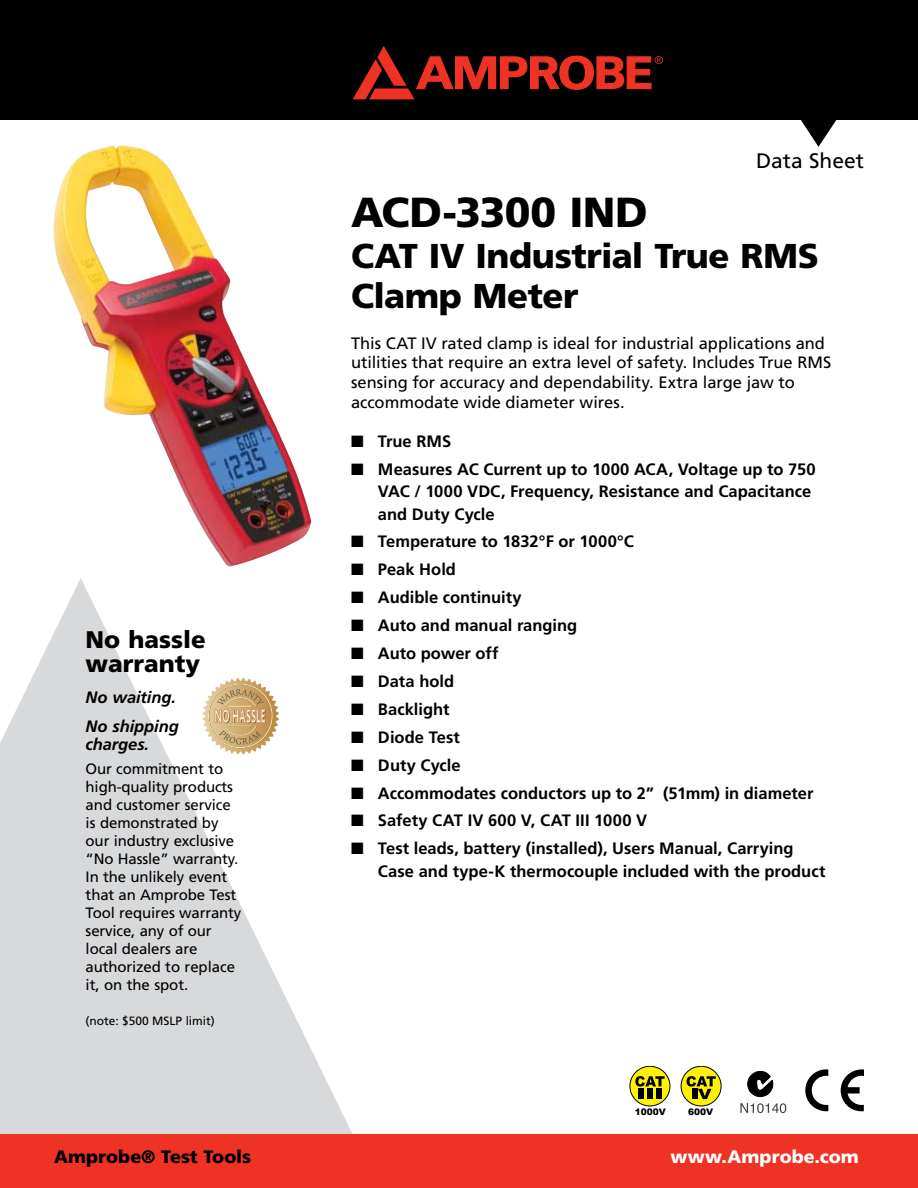
<style>
.page{position:relative;width:918px;height:1188px;background:#fff}
.page>*{position:absolute;margin:0;border:0;box-sizing:border-box;transform-origin:0 0}
.t1{font:900 42px "Frutiger";letter-spacing:-.015em;color:#000}
.t2{font:900 34.5px/40.5px "Frutiger";letter-spacing:-.015em;color:#000}
.t3{font:900 24px/24px "Frutiger";color:#000}
.t4{font:21px "Frutiger";color:#000}
.t5{font:900 18px "Frutiger";color:#000}
.t6{font:900 18px "Frutiger";letter-spacing:.005em;color:#fff}
.t7{font:700 16.5px/22.5px "Frutiger";color:#000}
.t8{font:16.5px/19.8px "Frutiger";letter-spacing:-.005em;color:#000}
.t9{font:italic 700 16.5px/28.5px "Frutiger";letter-spacing:-.005em;color:#000}
.t10{font:15px/18px "Frutiger";letter-spacing:-.01em;color:#000}
.t11{font:12px "Frutiger";letter-spacing:-.005em;color:#000}
.t12{font:900 9px "Arial";color:#000}
</style>
<div class="page">
<svg style="left:0;top:578px;width:353px;height:556px;fill:#d8d9db"></svg>
<div style="left:0;top:0;width:918px;height:120px;background:#000"></div>
<div style="left:0;top:1134px;width:918px;height:54px;background:#ee3224"></div>
<svg style="left:353px;top:46px;width:310px;height:53px"></svg>
<svg style="left:801px;top:120px;width:36px;height:27px"></svg>
<svg style="left:202px;top:678px;width:77px;height:77px"></svg>
<svg style="left:841px;top:1069px;width:23px;height:42px"></svg>
<svg style="left:805px;top:1069px;width:23px;height:42px"></svg>
<svg style="left:740px;top:1071px;width:46px;height:42px"></svg>
<img style="left:54px;top:145px;width:257px;height:421px">
<svg style="left:630px;top:1066px;width:40px;height:40px"></svg>
<div style="left:630px;top:1066px;width:40px;height:40px;border:1px solid #000;border-radius:50%"></div>
<svg style="left:635px;top:1076px;width:30px;height:11px"></svg>
<div style="left:638px;top:1089px;width:6px;height:10px;background:#000"></div>
<div style="left:648px;top:1089px;width:5px;height:10px;background:#000"></div>
<div style="left:657px;top:1089px;width:5px;height:10px;background:#000"></div>
<svg style="left:681px;top:1066px;width:40px;height:40px"></svg>
<div style="left:681px;top:1066px;width:40px;height:40px;border:1px solid #000;border-radius:50%"></div>
<svg style="left:687px;top:1076px;width:29px;height:23px"></svg>
<div style="left:692px;top:1089px;width:5px;height:10px;background:#000"></div>
<h3 class="t3" style="left:86px;top:627px;width:122px">No hassle warranty</h3>
<p class="t9" style="left:86px;top:683px;width:95px">No waiting.<br>No shipping</p>
<p class="t9" style="left:86px;top:730px;width:65px">charges.</p>
<p class="t10" style="left:86px;top:760px;width:157px">Our commitment to high-quality products and customer service is demonstrated by our industry exclusive “No Hassle” warranty.<br>In the unlikely event that an Amprobe Test<br>Tool requires warranty service, any of our local dealers are authorized to replace it, on the spot.</p>
<p class="t11" style="left:86px;top:1014px;width:131px">(note: $500 MSLP limit)</p>
<p class="t4" style="left:756px;top:148px;width:109px">Data Sheet</p>
<h1 class="t1" style="left:351px;top:187px;width:298px">ACD-3300 IND</h1>
<h2 class="t2" style="left:351px;top:235px;width:469px">CAT IV Industrial True RMS<br>Clamp Meter</h2>
<p class="t8" style="left:351px;top:333px;width:482px">This CAT IV rated clamp is ideal for industrial applications and utilities that require an extra level of safety. Includes True RMS sensing for accuracy and dependability. Extra large jaw to accommodate wide diameter wires.</p>
<p class="t7" style="left:351px;top:429px;width:102px">■ True RMS</p>
<p class="t7" style="left:378px;top:457px;width:439px;text-indent:-27px">■ Measures AC Current up to 1000 ACA, Voltage up to 750<br>VAC / 1000 VDC, Frequency, Resistance and Capacitance and Duty Cycle</p>
<p class="t7" style="left:351px;top:530px;width:284px">■ Temperature to 1832°F or 1000°C</p>
<p class="t7" style="left:351px;top:558px;width:107px">■ Peak Hold</p>
<p class="t7" style="left:351px;top:586px;width:172px">■ Audible continuity</p>
<p class="t7" style="left:351px;top:614px;width:228px">■ Auto and manual ranging</p>
<p class="t7" style="left:351px;top:642px;width:149px">■ Auto power off</p>
<p class="t7" style="left:351px;top:670px;width:105px">■ Data hold</p>
<p class="t7" style="left:351px;top:698px;width:100px">■ Backlight</p>
<p class="t7" style="left:351px;top:726px;width:110px">■ Diode Test</p>
<p class="t7" style="left:351px;top:754px;width:111px">■ Duty Cycle</p>
<p class="t7" style="left:351px;top:781px;width:464px">■ Accommodates conductors up to 2” (51mm) in diameter</p>
<p class="t7" style="left:351px;top:809px;width:298px">■ Safety CAT IV 600 V, CAT III 1000 V</p>
<p class="t7" style="left:378px;top:837px;width:449px;text-indent:-27px">■ Test leads, battery (installed), Users Manual, Carrying<br>Case and type-K thermocouple included with the product</p>
<p class="t12" style="left:635px;top:1107px;width:33px">1000V</p>
<p class="t12" style="left:688px;top:1107px;width:27px">600V</p>
<p class="t5" style="left:54px;top:1146px;width:199px">Amprobe® Test Tools</p>
<p class="t6" style="left:670px;top:1146px;width:190px">www.Amprobe.com</p>
</div>
